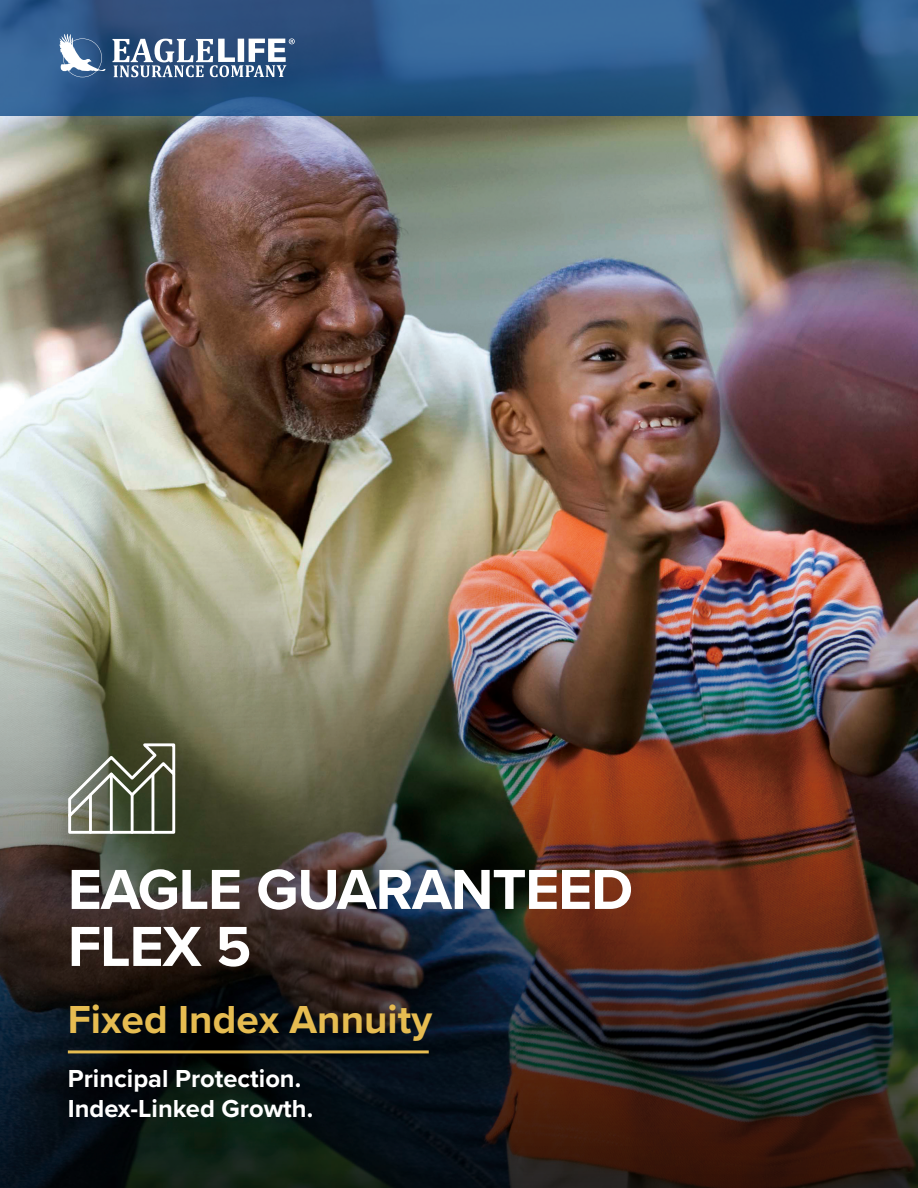
<style>
.page{position:relative;width:918px;height:1188px;background:#fff}
.page>*{position:absolute;margin:0;border:0;box-sizing:border-box;transform-origin:0 0}
.t1{font:700 58.5px/57px "Proxima Nova";letter-spacing:-.02em;color:#fff}
.t2{font:700 40.5px "Proxima Nova";color:#e6bc51}
.t3{font:700 25.5px/30px "Proxima Nova";color:#fff}
</style>
<div class="page">
<img style="left:0;top:116px;width:918px;height:394px">
<img style="left:0;top:510px;width:918px;height:678px">
<svg style="left:68px;top:743px;width:107px;height:91px"></svg>
<hr style="left:89px;top:795px;width:3px;height:37px;background:#fff">
<hr style="left:110px;top:774px;width:3px;height:58px;background:#fff">
<hr style="left:131px;top:795px;width:3px;height:37px;background:#fff">
<hr style="left:152px;top:774px;width:2px;height:58px;background:#fff">
<hr style="left:68px;top:1050px;width:361px;height:3px;background:#e6bc51">
<svg style="left:0;top:0;width:918px;height:116px"></svg>
<svg style="left:59px;top:34px;width:46px;height:43px"></svg>
<svg style="left:113px;top:38px;width:182px;height:39px"></svg>
<p class="t1" style="left:68px;top:860px;width:567px">EAGLE GUARANTEED<br>FLEX 5</p>
<p class="t2" style="left:68px;top:989px;width:366px">Fixed Index Annuity</p>
<p class="t3" style="left:68px;top:1063px;width:247px">Principal Protection.<br>Index-Linked Growth.</p>
</div>
